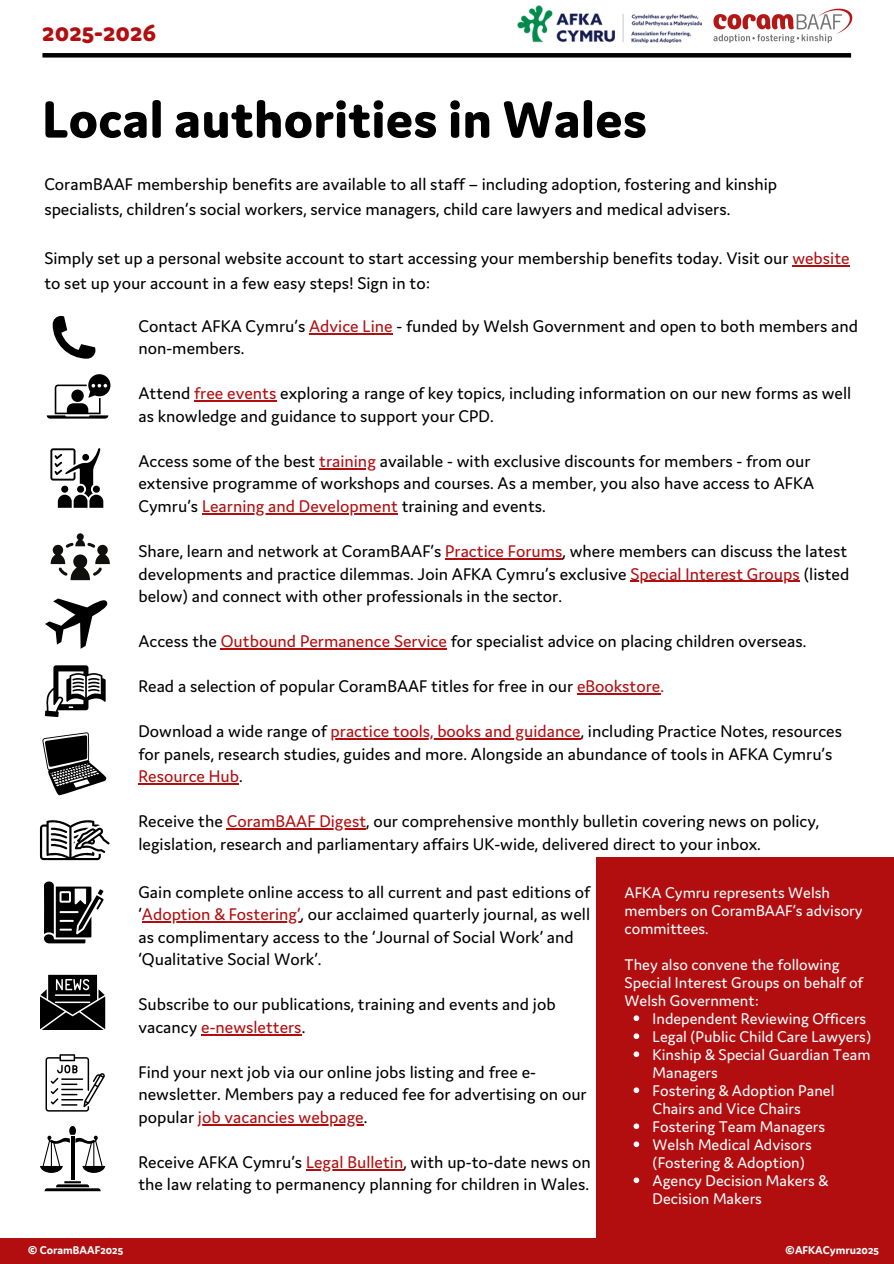
<style>
.page{position:relative;width:894px;height:1264px;background:#fff}
.page>*{position:absolute;margin:0;border:0;box-sizing:border-box;transform-origin:0 0}
.t1{font:800 55.5px "Domus";color:#000}
.t2{font:800 27px "Domus";color:#b20e10}
.t3{font:18px/22.5px "Domus";color:#000}
.t4{font:18px "Domus";color:#b20e10}
.t5{font:16.5px/18px "Domus";color:#fff}
.t6{font:700 12px "Domus";color:#fff}
.s1{color:#b20e10}
.s2{color:#000}
</style>
<div class="page">
<hr style="left:309px;top:333px;width:83px;height:1px;background:#b20e10">
<hr style="left:194px;top:400px;width:82px;height:1px;background:#b20e10">
<hr style="left:319px;top:468px;width:57px;height:1px;background:#b20e10">
<hr style="left:202px;top:513px;width:196px;height:1px;background:#b20e10">
<hr style="left:445px;top:558px;width:117px;height:1px;background:#b20e10">
<hr style="left:630px;top:580px;width:169px;height:1px;background:#b20e10">
<hr style="left:221px;top:648px;width:226px;height:1px;background:#b20e10">
<hr style="left:577px;top:693px;width:83px;height:1px;background:#b20e10">
<hr style="left:330px;top:738px;width:250px;height:1px;background:#b20e10">
<hr style="left:138px;top:783px;width:101px;height:1px;background:#b20e10">
<hr style="left:227px;top:828px;width:139px;height:1px;background:#b20e10">
<svg style="left:53px;top:316px;width:42px;height:43px"></svg>
<svg style="left:50px;top:533px;width:60px;height:47px"></svg>
<svg style="left:47px;top:374px;width:63px;height:44px"></svg>
<svg style="left:44px;top:881px;width:60px;height:62px"></svg>
<svg style="left:42px;top:732px;width:64px;height:63px"></svg>
<svg style="left:40px;top:974px;width:65px;height:55px;background:#3a3a3a"></svg>
<div style="left:0;top:1238px;width:893px;height:25px;background:#b20e10"></div>
<div style="left:42px;top:53px;width:808px;height:5px;background:#000"></div>
<svg style="left:50px;top:448px;width:53px;height:60px"></svg>
<svg style="left:45px;top:665px;width:61px;height:52px"></svg>
<svg style="left:45px;top:1054px;width:60px;height:57px"></svg>
<svg style="left:40px;top:820px;width:70px;height:40px"></svg>
<hr style="left:71px;top:1138px;width:3px;height:42px;background:#000">
<svg style="left:44px;top:1181px;width:57px;height:10px"></svg>
<svg style="left:40px;top:1126px;width:65px;height:46px"></svg>
<hr style="left:792px;top:265px;width:57px;height:1px;background:#b20e10">
<hr style="left:142px;top:921px;width:158px;height:1px;background:#b20e10">
<hr style="left:201px;top:1033px;width:100px;height:2px;background:#b20e10">
<hr style="left:198px;top:1123px;width:166px;height:2px;background:#b20e10">
<hr style="left:306px;top:1168px;width:97px;height:2px;background:#b20e10">
<img style="left:713px;top:8px;width:140px;height:35px">
<img style="left:517px;top:5px;width:184px;height:37px">
<svg style="left:45px;top:598px;width:63px;height:50px"></svg>
<div style="left:596px;top:857px;width:297px;height:406px;background:#b20e10"></div>
<svg style="left:633px;top:1015px;width:6px;height:6px"></svg>
<svg style="left:633px;top:1033px;width:6px;height:6px"></svg>
<svg style="left:633px;top:1051px;width:6px;height:6px"></svg>
<svg style="left:633px;top:1087px;width:6px;height:6px"></svg>
<svg style="left:633px;top:1123px;width:6px;height:6px"></svg>
<svg style="left:633px;top:1141px;width:6px;height:6px"></svg>
<svg style="left:633px;top:1177px;width:6px;height:6px"></svg>
<p class="t2" style="left:42px;top:13px;width:116px">2025-2026</p>
<h1 class="t1" style="left:42px;top:81px;width:606px">Local authorities in Wales</h1>
<h3 class="t3" style="left:44px;top:170px;width:734px;line-height:24.8px">CoramBAAF membership benefits are available to all staff – including adoption, fostering and kinship specialists, children’s social workers, service managers, child care lawyers and medical advisers.</h3>
<h3 class="t3" style="left:44px;top:244px;width:806px;line-height:24.8px">Simply set up a personal website account to start accessing your membership benefits today. Visit our <span class="s1">website </span>to set up your account in a few easy steps! Sign in to:</h3>
<h2 class="t3" style="left:138px;top:313px;width:721px">Contact AFKA Cymru’s <span class="s1">Advice Line</span> - funded by Welsh Government and open to both members and non-members.</h2>
<p class="t3" style="left:138px;top:381px;width:714px">Attend <span class="s1">free events</span> exploring a range of key topics, including information on our new forms as well as knowledge and guidance to support your CPD.</p>
<p class="t3" style="left:138px;top:448px;width:673px">Access some of the best <span class="s1">training</span> available - with exclusive discounts for members - from our</p>
<p class="t3" style="left:138px;top:471px;width:677px">extensive programme of workshops and courses. As a member, you also have access to AFKA<br>Cymru’s <span class="s1">Learning and Development</span> training and events.</p>
<h1 class="t3" style="left:138px;top:538px;width:712px">Share, learn and network at CoramBAAF’s <span class="s1">Practice Forums</span>, where members can discuss the latest developments and practice dilemmas. Join AFKA Cymru’s exclusive <span class="s1">Special Interest Groups</span> (listed</h1>
<h3 class="t3" style="left:138px;top:583px;width:425px">below) and connect with other professionals in the sector.</h3>
<h3 class="t3" style="left:138px;top:628px;width:669px">Access the <span class="s1">Outbound Permanence Service</span> for specialist advice on placing children overseas.</h3>
<h3 class="t3" style="left:138px;top:673px;width:527px">Read a selection of popular CoramBAAF titles for free in our <span class="s1">eBookstore.</span></h3>
<h3 class="t3" style="left:138px;top:718px;width:705px">Download a wide range of <span class="s1">practice tools, books and guidance</span>, including Practice Notes, resources</h3>
<p class="t3" style="left:138px;top:741px;width:695px">for panels, research studies, guides and more. Alongside an abundance of tools in AFKA Cymru’s<br><span class="s1">Resource Hub</span>.</p>
<p class="t3" style="left:138px;top:808px;width:682px">Receive the <span class="s1">CoramBAAF Digest</span>, our comprehensive monthly bulletin covering news on policy,</p>
<h3 class="t3" style="left:138px;top:831px;width:623px">legislation, research and parliamentary affairs UK-wide, delivered direct to your inbox.</h3>
<p class="t3" style="left:138px;top:879px;width:453px">Gain complete online access to all current and past editions of ‘<span class="s1">Adoption &amp; Fostering’</span>, our acclaimed quarterly journal, as well as complimentary access to the ‘Journal of Social Work’ and ‘Qualitative Social Work’.</p>
<h3 class="t3" style="left:138px;top:991px;width:418px">Subscribe to our publications, training and events and job vacancy <span class="s1">e-newsletters</span>.</h3>
<h3 class="t3" style="left:138px;top:1059px;width:449px">Find your next job via our online jobs listing and free e&shy;newsletter. Members pay a reduced fee for advertising on our</h3>
<p class="t4" style="left:138px;top:1104px;width:230px"><span class="s2">popular</span> job vacancies webpage<span class="s2">.</span></p>
<p class="t3" style="left:138px;top:1149px;width:454px">Receive AFKA Cymru’s <span class="s1">Legal Bulletin</span>, with up-to-date news on</p>
<p class="t3" style="left:138px;top:1171px;width:452px">the law relating to permanency planning for children in Wales.</p>
<h3 class="t6" style="left:28px;top:1241px;width:97px">© CoramBAAF2025</h3>
<p class="t5" style="left:624px;top:882px;width:239px">AFKA Cymru represents Welsh members on CoramBAAF’s advisory committees.</p>
<p class="t5" style="left:624px;top:954px;width:240px">They also convene the following<br>Special Interest Groups on behalf of<br>Welsh Government:</p>
<p class="t5" style="left:652px;top:1008px;width:215px">Independent Reviewing Officers</p>
<h3 class="t5" style="left:652px;top:1026px;width:220px">Legal (Public Child Care Lawyers)</h3>
<h3 class="t5" style="left:652px;top:1044px;width:219px">Kinship &amp; Special Guardian Team<br>Managers</h3>
<p class="t5" style="left:652px;top:1080px;width:183px">Fostering &amp; Adoption Panel<br>Chairs and Vice Chairs</p>
<p class="t5" style="left:652px;top:1116px;width:174px">Fostering Team Managers</p>
<p class="t5" style="left:652px;top:1134px;width:160px">Welsh Medical Advisors (Fostering &amp; Adoption)</p>
<p class="t5" style="left:652px;top:1170px;width:177px">Agency Decision Makers &amp;<br>Decision Makers</p>
<p class="t6" style="left:785px;top:1241px;width:95px">©AFKACymru2025</p>
</div>
